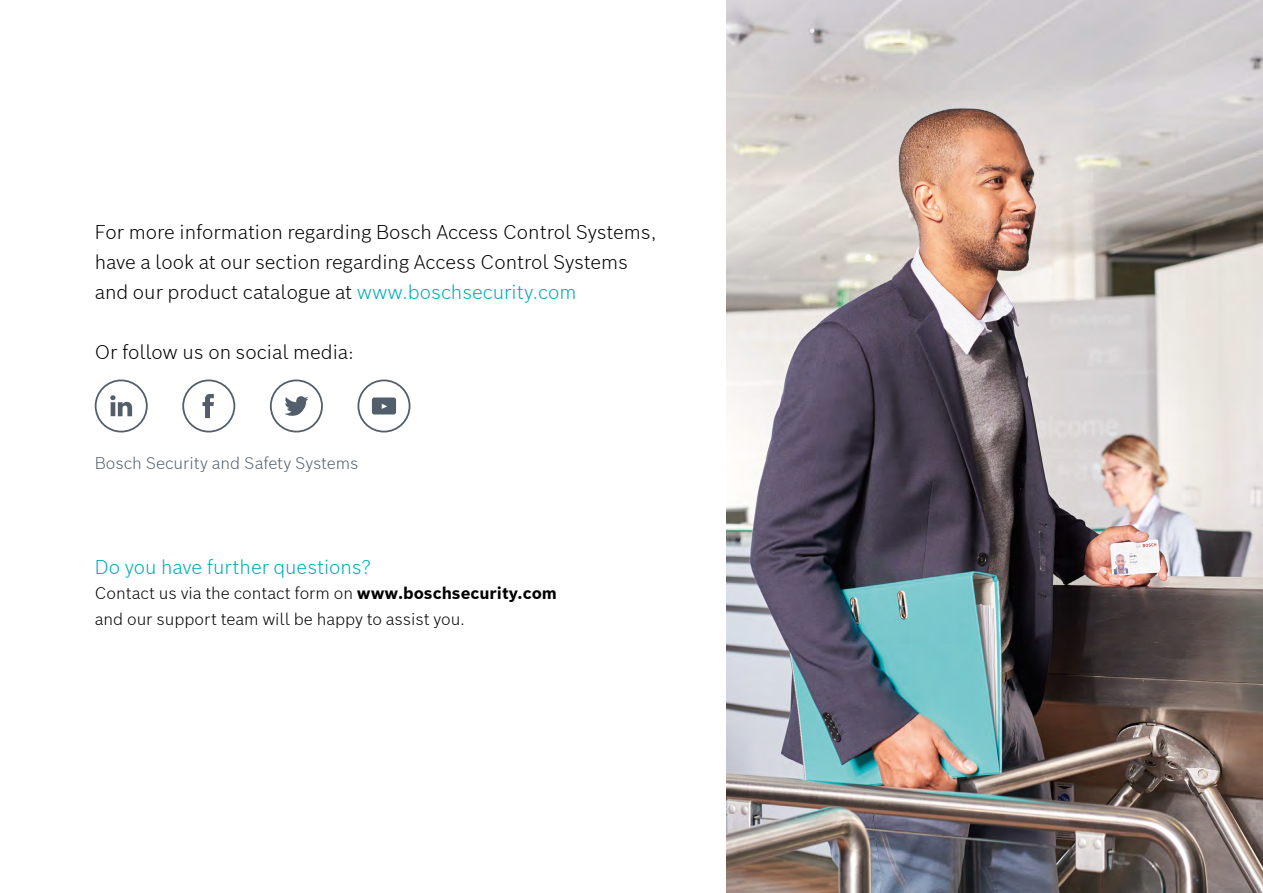
<style>
.page{position:relative;width:1263px;height:893px;background:#fff}
.page>*{position:absolute;margin:0;border:0;box-sizing:border-box;transform-origin:0 0}
.t1{font:300 19.5px/30px "Bosch Sans";color:#000}
.t2{font:300 19.5px "Bosch Sans";color:#00a9b9}
.t3{font:300 16.5px/25.5px "Bosch Sans";color:#000}
.t4{font:300 16.5px "Bosch Sans";color:#525f6b}
.s1{color:#00a9b9}
.s2{font-weight:700}
</style>
<div class="page">
<img style="left:726px;top:0;width:537px;height:893px">
<div style="left:182px;top:379px;width:53px;height:53px;border:2px solid #525f6b;border-radius:50%"></div>
<svg style="left:202px;top:394px;width:12px;height:24px"></svg>
<div style="left:357px;top:379px;width:53px;height:53px;border:2px solid #525f6b;border-radius:50%"></div>
<svg style="left:372px;top:397px;width:24px;height:17px"></svg>
<div style="left:270px;top:379px;width:53px;height:53px;border:2px solid #525f6b;border-radius:50%"></div>
<svg style="left:284px;top:396px;width:24px;height:20px"></svg>
<div style="left:95px;top:379px;width:53px;height:53px;border:2px solid #525f6b;border-radius:50%"></div>
<svg style="left:110px;top:395px;width:22px;height:21px"></svg>
<p class="t1" style="left:95px;top:216px;width:563px">For more information regarding Bosch Access Control Systems, have a look at our section regarding Access Control Systems and our product catalogue at <span class="s1">www.boschsecurity.com</span></p>
<p class="t1" style="left:95px;top:336px;width:261px">Or follow us on social media:</p>
<p class="t4" style="left:95px;top:452px;width:265px">Bosch Security and Safety Systems</p>
<p class="t2" style="left:95px;top:554px;width:278px">Do you have further questions?</p>
<p class="t3" style="left:95px;top:580px;width:464px">Contact us via the contact form on <span class="s2">www.boschsecurity.com </span>and our support team will be happy to assist you.</p>
</div>
